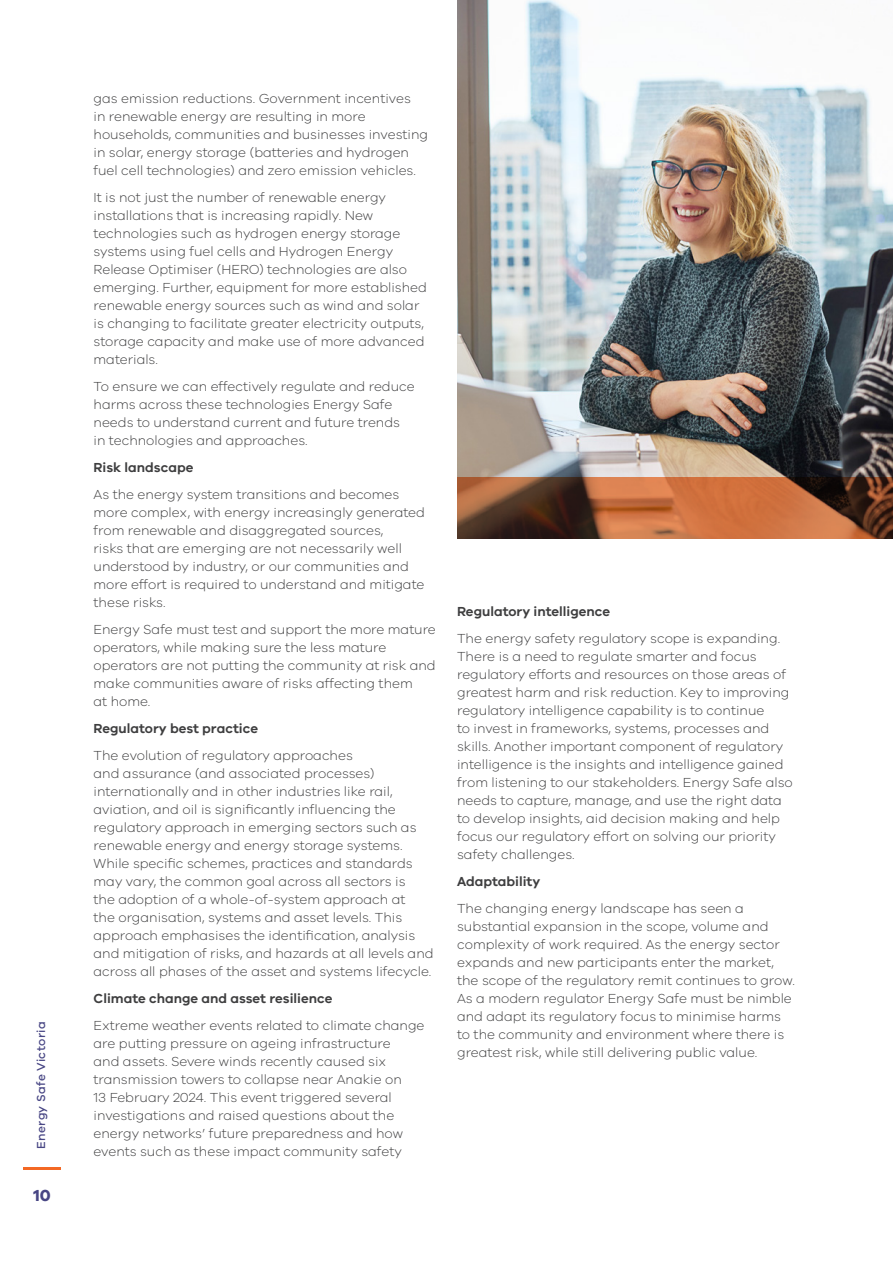
<style>
.page{position:relative;width:893px;height:1263px;background:#fff}
.page>*{position:absolute;margin:0;border:0;box-sizing:border-box;transform-origin:0 0}
.t1{font:700 16.5px "VIC";color:#484684}
.Body_Baseline_Grid{font:300 13.5px/18px "VIC";color:#3e3e3f}
.t2{font:600 13.5px "VIC";color:#3e3e3f}
.t3{font:500 12px "VIC";letter-spacing:.03em;color:#484684}
</style>
<div class="page">
<img style="left:457px;top:0;width:436px;height:477px">
<svg style="left:457px;top:477px;width:436px;height:61px;background:#965634"></svg>
<hr style="left:23px;top:1166px;width:38px;height:3px;background:#f36824">
<p class="t3" style="left:34px;top:1149px;width:129px;rotate:-90deg">Energy Safe Victoria</p>
<p class="t1" style="left:33px;top:1185px;width:19px">10</p>
<p class="Body_Baseline_Grid" style="left:94px;top:89px;width:336px">gas emission reductions. Government incentives<br>in renewable energy are resulting in more households, communities and businesses investing in solar, energy storage (batteries and hydrogen fuel cell technologies) and zero emission vehicles.</p>
<p class="Body_Baseline_Grid" style="left:94px;top:188px;width:335px">It is not just the number of renewable energy installations that is increasing rapidly. New technologies such as hydrogen energy storage systems using fuel cells and Hydrogen Energy Release Optimiser (HERO) technologies are also emerging. Further, equipment for more established renewable energy sources such as wind and solar is changing to facilitate greater electricity outputs, storage capacity and make use of more advanced materials.</p>
<p class="Body_Baseline_Grid" style="left:94px;top:377px;width:323px">To ensure we can effectively regulate and reduce harms across these technologies Energy Safe needs to understand current and future trends in technologies and approaches.</p>
<h4 class="t2" style="left:94px;top:459px;width:101px">Risk landscape</h4>
<p class="Body_Baseline_Grid" style="left:94px;top:485px;width:333px">As the energy system transitions and becomes more complex, with energy increasingly generated from renewable and disaggregated sources,<br>risks that are emerging are not necessarily well understood by industry, or our communities and more effort is required to understand and mitigate these risks.</p>
<p class="Body_Baseline_Grid" style="left:94px;top:620px;width:344px">Energy Safe must test and support the more mature operators, while making sure the less mature operators are not putting the community at risk and make communities aware of risks affecting them<br>at home.</p>
<h4 class="t2" style="left:94px;top:720px;width:166px">Regulatory best practice</h4>
<p class="Body_Baseline_Grid" style="left:94px;top:746px;width:342px">The evolution of regulatory approaches<br>and assurance (and associated processes) internationally and in other industries like rail, aviation, and oil is significantly influencing the regulatory approach in emerging sectors such as renewable energy and energy storage systems.<br>While specific schemes, practices and standards may vary, the common goal across all sectors is<br>the adoption of a whole-of-system approach at<br>the organisation, systems and asset levels. This approach emphasises the identification, analysis and mitigation of risks, and hazards at all levels and across all phases of the asset and systems lifecycle.</p>
<h4 class="t2" style="left:94px;top:990px;width:240px">Climate change and asset resilience</h4>
<p class="Body_Baseline_Grid" style="left:94px;top:1016px;width:332px">Extreme weather events related to climate change are putting pressure on ageing infrastructure<br>and assets. Severe winds recently caused six transmission towers to collapse near Anakie on<br>13 February 2024. This event triggered several investigations and raised questions about the energy networks’ future preparedness and how events such as these impact community safety</p>
<h4 class="t2" style="left:457px;top:603px;width:155px">Regulatory intelligence</h4>
<p class="Body_Baseline_Grid" style="left:457px;top:629px;width:337px">The energy safety regulatory scope is expanding.<br>There is a need to regulate smarter and focus regulatory efforts and resources on those areas of greatest harm and risk reduction. Key to improving regulatory intelligence capability is to continue<br>to invest in frameworks, systems, processes and skills. Another important component of regulatory intelligence is the insights and intelligence gained from listening to our stakeholders. Energy Safe also needs to capture, manage, and use the right data to develop insights, aid decision making and help focus our regulatory effort on solving our priority safety challenges.</p>
<h4 class="t2" style="left:457px;top:873px;width:85px">Adaptability</h4>
<p class="Body_Baseline_Grid" style="left:457px;top:899px;width:339px">The changing energy landscape has seen a substantial expansion in the scope, volume and complexity of work required. As the energy sector expands and new participants enter the market, the scope of the regulatory remit continues to grow.<br>As a modern regulator Energy Safe must be nimble and adapt its regulatory focus to minimise harms to the community and environment where there is greatest risk, while still delivering public value.</p>
</div>
